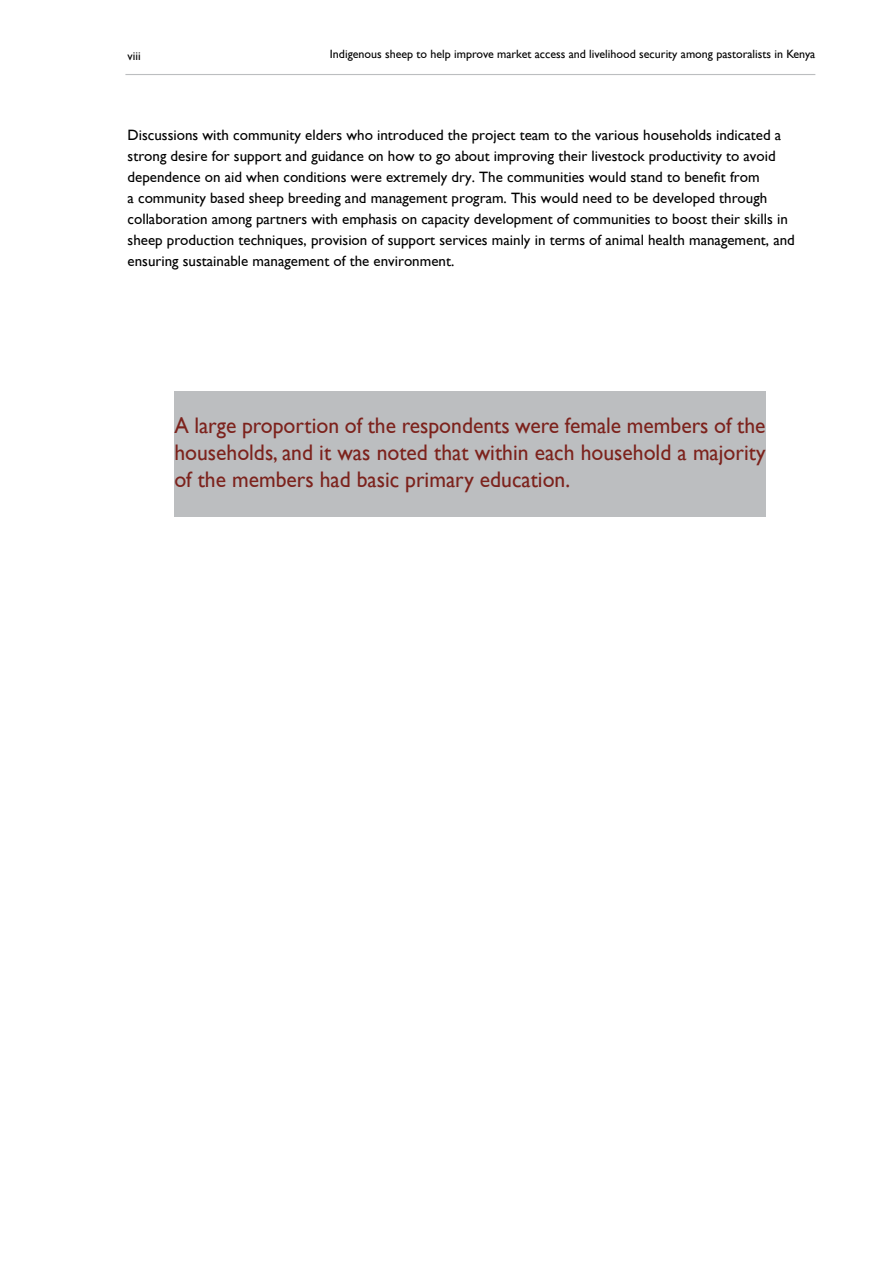
<style>
.page{position:relative;width:893px;height:1263px;background:#fff}
.page>*{position:absolute;margin:0;border:0;box-sizing:border-box;transform-origin:0 0}
.t1{font:22.5px/27px "Gill Sans";color:#7c221c;text-align:justify;scale:.96 1}
.t2{font:15px/21px "Gill Sans";color:#000}
.t3{font:12px "Gill Sans";color:#000}
</style>
<div class="page">
<hr style="left:125px;top:74px;width:690px;height:1px;background:#bcbec0">
<div style="left:174px;top:391px;width:591px;height:126px;background:#bcbec0"></div>
<p class="t3" style="left:128px;top:49px;width:15px">viii</p>
<p class="t3" style="left:330px;top:47px;width:487px">Indigenous sheep to help improve market access and livelihood security among pastoralists in Kenya</p>
<p class="t2" style="left:128px;top:124px;width:669px">Discussions with community elders who introduced the project team to the various households indicated a strong desire for support and guidance on how to go about improving their livestock productivity to avoid dependence on aid when conditions were extremely dry. The communities would stand to benefit from<br>a community based sheep breeding and management program. This would need to be developed through collaboration among partners with emphasis on capacity development of communities to boost their skills in sheep production techniques, provision of support services mainly in terms of animal health management, and ensuring sustainable management of the environment.</p>
<h1 class="t1" style="left:174px;top:411px;width:617px">A large proportion of the respondents were female members of the households, and it was noted that within each household a majority of the members had basic primary education.</h1>
</div>
